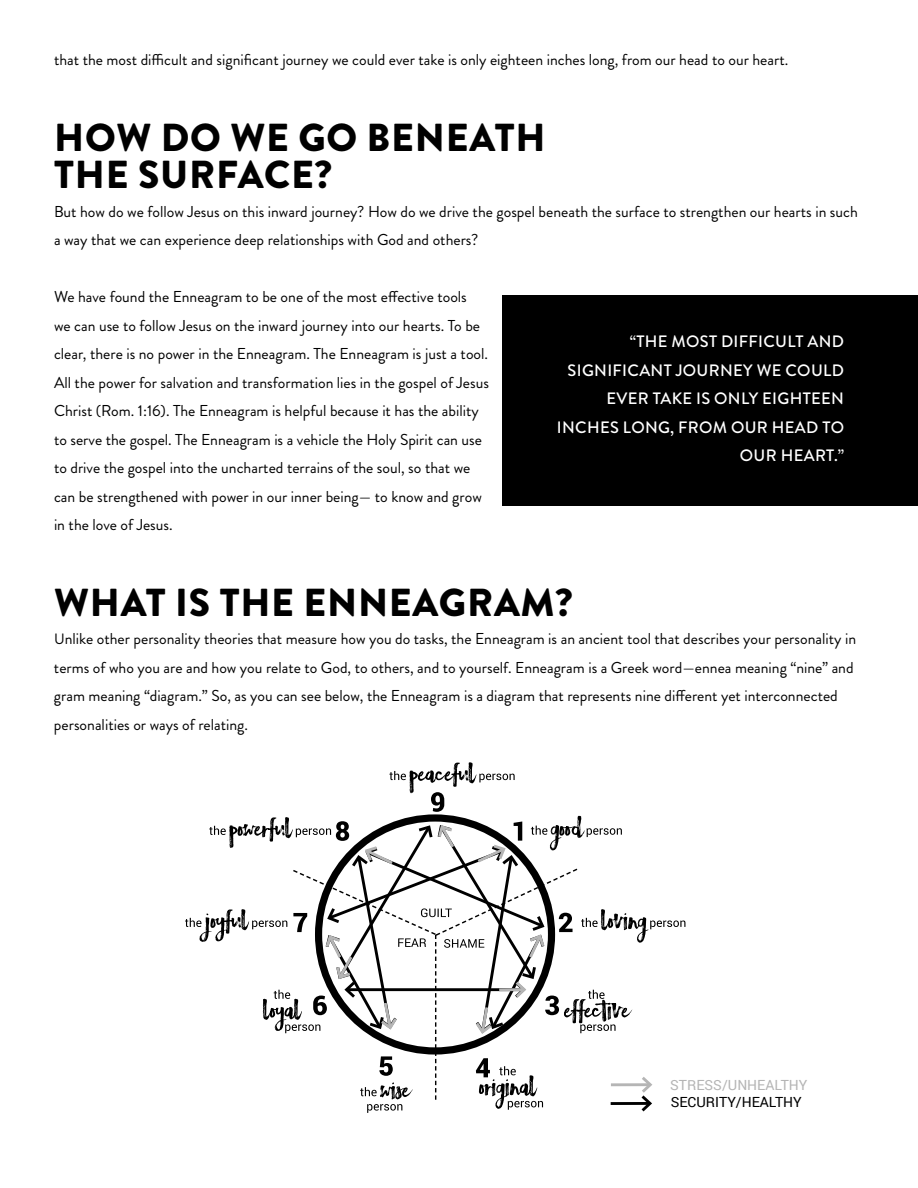
<style>
.page{position:relative;width:918px;height:1188px;background:#fff}
.page>*{position:absolute;margin:0;border:0;box-sizing:border-box;transform-origin:0 0}
.t1{font:900 39px/37.5px "Brandon Grotesque";letter-spacing:.02em;color:#000}
.t2{font:500 16.5px/28.5px "Brandon Grotesque";letter-spacing:.02em;color:#fff;text-align:right}
.t3{font:15.75px/28.5px "Brandon Grotesque";color:#000}
.t4{font:13.95px "Roboto";color:#b5b5b5}
.t5{font:13.95px "Roboto";color:#000}
.s1{font-size:15px}
</style>
<div class="page">
<div style="left:504px;top:295px;width:414px;height:210px;background:#000"></div>
<div style="left:502px;top:295px;width:383px;height:210px;background:#000"></div>
<svg style="left:185px;top:762px;width:500px;height:351px"></svg>
<p class="t3" style="left:54px;top:46px;width:736px">that the most difficult and significant journey we could ever take is only eighteen inches long, from our head to our heart.</p>
<h1 class="t1" style="left:54px;top:119px;width:493px">HOW DO WE GO BENEATH<br>THE SURFACE?</h1>
<p class="t3" style="left:54px;top:197px;width:805px">But how do we follow Jesus on this inward journey? How do we drive the gospel beneath the surface to strengthen our hearts in such a way that we can experience deep relationships with God and others?</p>
<p class="t3" style="left:54px;top:283px;width:436px">We have found the Enneagram to be one of the most effective tools<br>we can use to follow Jesus on the inward journey into our hearts. To be clear, there is no power in the Enneagram. The Enneagram is just a tool.<br>All the power for salvation and transformation lies in the gospel of Jesus Christ (Rom. 1:16). The Enneagram is helpful because it has the ability to serve the gospel. The Enneagram is a vehicle the Holy Spirit can use to drive the gospel into the uncharted terrains of the soul, so that we can be strengthened with power in our inner being— to know and grow in the love of Jesus.</p>
<p class="t2" style="left:557px;top:327px;width:289px">“THE MOST DIFFICULT AND<br>SIGNIFICANT JOURNEY WE COULD<br>EVER TAKE IS ONLY EIGHTEEN<br>INCHES LONG, FROM OUR HEAD TO<br>OUR HEART.”</p>
<h1 class="t1" style="left:54px;top:584px;width:520px">WHAT IS THE ENNEAGRAM?</h1>
<p class="t3" style="left:54px;top:625px;width:804px"><span class="s1">U</span>nlike other personality theories that measure how you do tasks, the Enneagram is an ancient tool that describes your personality in terms of who you are and how you relate to God, to others, and to yourself. Enneagram is a Greek word—ennea meaning “nine” and gram meaning “diagram.” So, as you can see below, the Enneagram is a diagram that represents nine different yet interconnected personalities or ways of relating.</p>
<p class="t4" style="left:670px;top:1075px;width:139px">STRESS/UNHEALTHY</p>
<p class="t5" style="left:671px;top:1093px;width:132px">SECURITY/HEALTHY</p>
</div>
